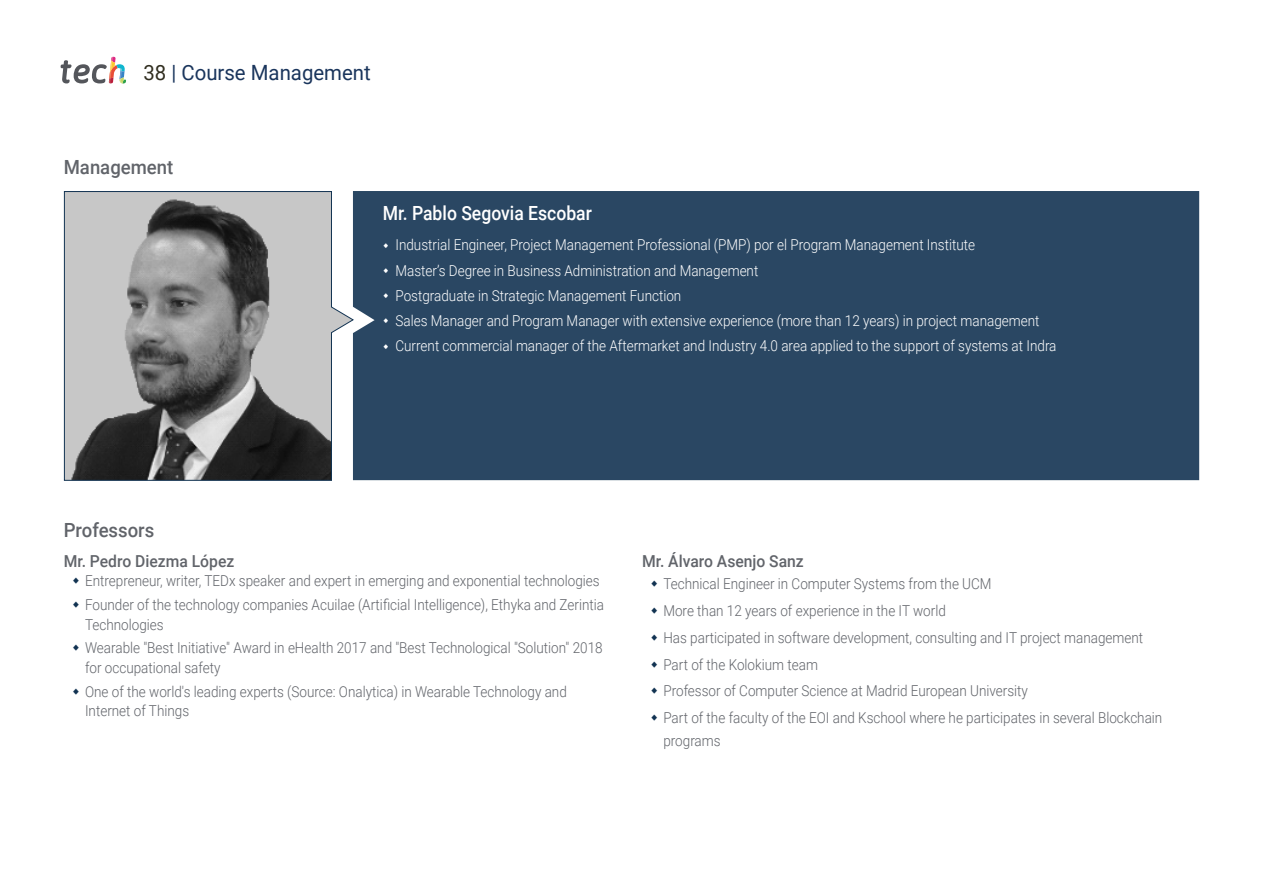
<style>
.page{position:relative;width:1263px;height:893px;background:#fff}
.page>*{position:absolute;margin:0;border:0;box-sizing:border-box;transform-origin:0 0}
.t1{font:21px "Roboto";color:#1a355c}
.t2{font:500 19.5px "Roboto";color:#fff;scale:.9 1}
.t3{font:500 19.5px "Roboto";color:#61646a;scale:.95 1}
.t4{font:500 16.5px "Roboto";color:#61646a;scale:.95 1}
.t5{font:300 15px/26.7px "Roboto";color:#61646a;scale:.9 1}
.t6{font:300 15px/25.2px "Roboto";color:#fff;scale:.9 1}
.s1{color:#312e20}
</style>
<div class="page">
<div style="left:354px;top:191px;width:845px;height:289px;background:#2a4763"></div>
<svg style="left:64px;top:191px;width:290px;height:290px;background:#929393"></svg>
<svg style="left:61px;top:57px;width:65px;height:27px"></svg>
<svg style="left:384px;top:243px;width:4px;height:5px"></svg>
<svg style="left:384px;top:268px;width:4px;height:5px"></svg>
<svg style="left:384px;top:293px;width:4px;height:5px"></svg>
<svg style="left:384px;top:318px;width:4px;height:5px"></svg>
<svg style="left:384px;top:344px;width:4px;height:5px"></svg>
<h1 class="t1" style="left:144px;top:57px;width:229px"><span class="s1">38</span> | Course Management</h1>
<h2 class="t3" style="left:64px;top:154px;width:117px">Management</h2>
<h2 class="t2" style="left:383px;top:199px;width:234px">Mr. Pablo Segovia Escobar</h2>
<p class="t6" style="left:395px;top:232px;width:736px">Industrial Engineer, Project Management Professional (PMP) por el Program Management Institute<br>Master’s Degree in Business Administration and Management<br>Postgraduate in Strategic Management Function<br>Sales Manager and Program Manager with extensive experience (more than 12 years) in project management Current commercial manager of the Aftermarket and Industry 4.0 area applied to the support of systems at Indra</p>
<h2 class="t3" style="left:64px;top:517px;width:97px">Professors</h2>
<p class="t4" style="left:64px;top:550px;width:181px">Mr. Pedro Diezma López</p>
<p class="t5" style="left:85px;top:569px;width:578px;line-height:23.7px">Entrepreneur, writer, TEDx speaker and expert in emerging and exponential technologies<br>Founder of the technology companies Acuilae (Artificial Intelligence), Ethyka and Zerintia</p>
<p class="t5" style="left:85px;top:612px;width:577px;line-height:23.7px">Technologies<br>Wearable "Best Initiative" Award in eHealth 2017 and "Best Technological "Solution" 2018</p>
<p class="t5" style="left:85px;top:655px;width:537px;line-height:23.7px">for occupational safety<br>One of the world's leading experts (Source: Onalytica) in Wearable Technology and</p>
<p class="t5" style="left:85px;top:697px;width:117px">Internet of Things</p>
<p class="t4" style="left:642px;top:550px;width:172px">Mr. Álvaro Asenjo Sanz</p>
<p class="t5" style="left:663px;top:570px;width:556px">Technical Engineer in Computer Systems from the UCM<br>More than 12 years of experience in the IT world<br>Has participated in software development, consulting and IT project management Part of the Kolokium team<br>Professor of Computer Science at Madrid European University<br>Part of the faculty of the EOI and Kschool where he participates in several Blockchain</p>
<p class="t5" style="left:663px;top:726px;width:65px">programs</p>
</div>
